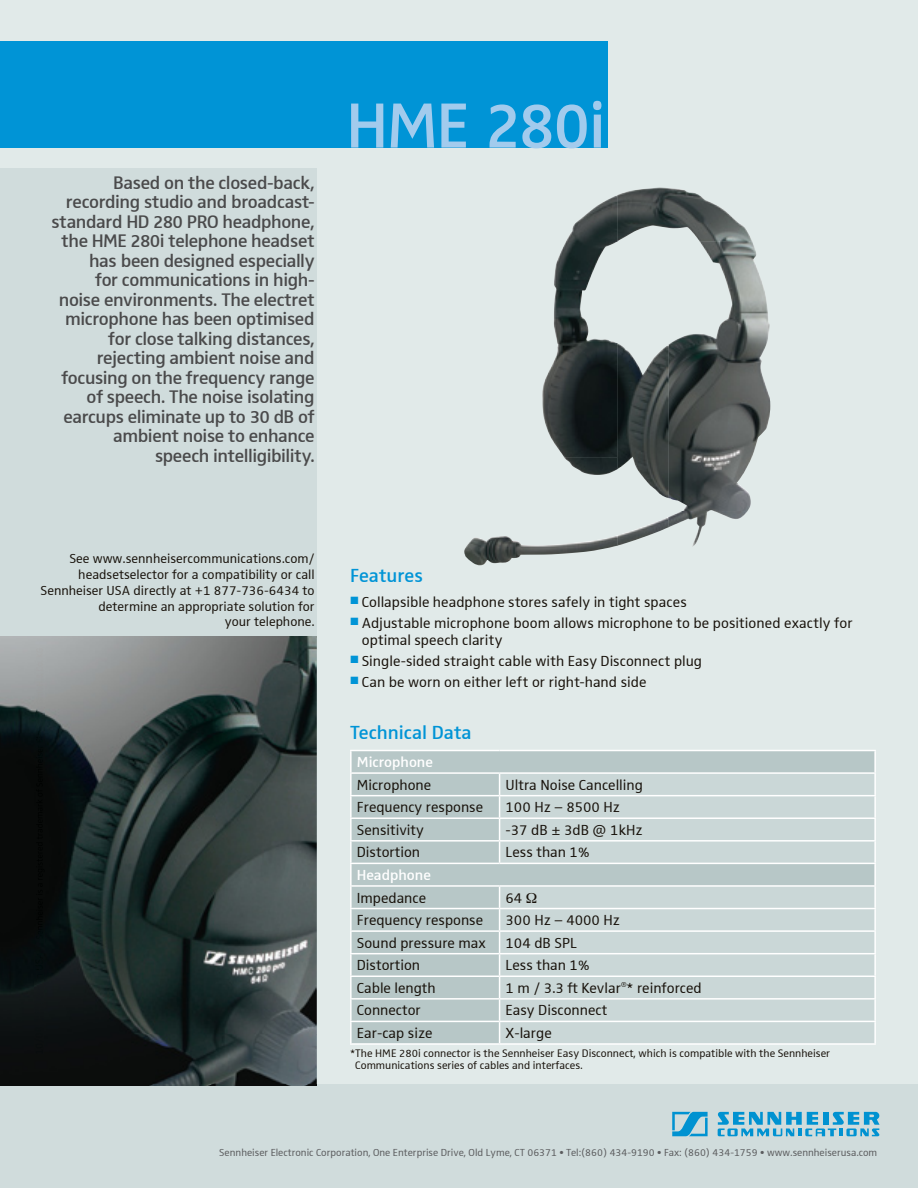
<style>
.page{position:relative;width:918px;height:1188px;background:#e1eae9}
.page>*{position:absolute;margin:0;border:0;box-sizing:border-box;transform-origin:0 0}
.t1{font:600 66px "Sennheiser";letter-spacing:-.03em;color:#a2cbed}
.t2{font:600 19.5px "Sennheiser";color:#0094d6}
.t3{font:600 18.75px/19.5px "Sennheiser";letter-spacing:-.02em;color:#4a4a4b;text-align:right}
.t4{font:15px/21px "Sennheiser";color:#18120b}
.t5{font:600 15px "Sennheiser";color:#fff}
.t6{font:13.5px/15.8px "Sennheiser";color:#18120b;text-align:right}
.t7{font:11.25px/12px "Sennheiser";color:#18120b}
.t8{font:10.5px "Sennheiser";color:#5b5c5e}
</style>
<div class="page">
<div style="left:0;top:41px;width:608px;height:107px;background:#0094d6"></div>
<div style="left:0;top:168px;width:317px;height:470px;background:#d0dcdc"></div>
<div style="left:0;top:1085px;width:918px;height:103px;background:#d0dcdc"></div>
<svg style="left:672px;top:1112px;width:36px;height:24px"></svg>
<svg style="left:718px;top:1112px;width:162px;height:24px"></svg>
<img style="left:542px;top:195px;width:75px;height:262px">
<img style="left:617px;top:188px;width:135px;height:54px">
<img style="left:668px;top:241px;width:102px;height:270px">
<img style="left:617px;top:343px;width:52px;height:203px">
<img style="left:515px;top:457px;width:103px;height:101px">
<img style="left:464px;top:536px;width:51px;height:29px">
<img style="left:668px;top:511px;width:80px;height:36px">
<div style="left:352px;top:751px;width:522px;height:292px;background:#b7c7c7"></div>
<svg style="left:500px;top:774px;width:374px;height:269px;background:#c9d6d6"></svg>
<hr style="left:350px;top:750px;width:150px;height:1px;background:#fff">
<hr style="left:350px;top:751px;width:2px;height:21px;background:#fff">
<hr style="left:500px;top:750px;width:376px;height:1px;background:#fff">
<hr style="left:874px;top:751px;width:2px;height:21px;background:#fff">
<hr style="left:350px;top:772px;width:150px;height:2px;background:#fff">
<hr style="left:350px;top:774px;width:2px;height:21px;background:#fff">
<hr style="left:500px;top:772px;width:376px;height:2px;background:#fff">
<hr style="left:874px;top:774px;width:2px;height:21px;background:#fff">
<hr style="left:350px;top:795px;width:150px;height:1px;background:#fff">
<hr style="left:350px;top:796px;width:2px;height:21px;background:#fff">
<hr style="left:500px;top:795px;width:376px;height:1px;background:#fff">
<hr style="left:874px;top:796px;width:2px;height:21px;background:#fff">
<hr style="left:350px;top:817px;width:150px;height:2px;background:#fff">
<hr style="left:350px;top:819px;width:2px;height:21px;background:#fff">
<hr style="left:500px;top:817px;width:376px;height:2px;background:#fff">
<hr style="left:874px;top:819px;width:2px;height:21px;background:#fff">
<hr style="left:350px;top:840px;width:150px;height:2px;background:#fff">
<hr style="left:350px;top:842px;width:2px;height:21px;background:#fff">
<hr style="left:500px;top:840px;width:376px;height:2px;background:#fff">
<svg style="left:499px;top:774px;width:1px;height:89px"></svg>
<hr style="left:874px;top:842px;width:2px;height:21px;background:#fff">
<hr style="left:350px;top:863px;width:150px;height:1px;background:#fff">
<hr style="left:350px;top:864px;width:2px;height:21px;background:#fff">
<hr style="left:500px;top:863px;width:376px;height:1px;background:#fff">
<hr style="left:874px;top:864px;width:2px;height:21px;background:#fff">
<hr style="left:350px;top:885px;width:150px;height:2px;background:#fff">
<hr style="left:350px;top:887px;width:2px;height:21px;background:#fff">
<hr style="left:500px;top:885px;width:376px;height:2px;background:#fff">
<hr style="left:874px;top:887px;width:2px;height:21px;background:#fff">
<hr style="left:350px;top:908px;width:150px;height:1px;background:#fff">
<hr style="left:350px;top:909px;width:2px;height:21px;background:#fff">
<hr style="left:500px;top:908px;width:376px;height:1px;background:#fff">
<hr style="left:874px;top:909px;width:2px;height:21px;background:#fff">
<hr style="left:350px;top:930px;width:150px;height:2px;background:#fff">
<hr style="left:350px;top:932px;width:2px;height:21px;background:#fff">
<hr style="left:500px;top:930px;width:376px;height:2px;background:#fff">
<hr style="left:874px;top:932px;width:2px;height:21px;background:#fff">
<hr style="left:350px;top:953px;width:150px;height:1px;background:#fff">
<hr style="left:350px;top:954px;width:2px;height:22px;background:#fff">
<hr style="left:500px;top:953px;width:376px;height:1px;background:#fff">
<hr style="left:874px;top:954px;width:2px;height:22px;background:#fff">
<hr style="left:350px;top:976px;width:150px;height:1px;background:#fff">
<hr style="left:350px;top:977px;width:2px;height:21px;background:#fff">
<hr style="left:500px;top:976px;width:376px;height:1px;background:#fff">
<hr style="left:874px;top:977px;width:2px;height:21px;background:#fff">
<hr style="left:350px;top:998px;width:150px;height:2px;background:#fff">
<hr style="left:350px;top:1000px;width:2px;height:21px;background:#fff">
<hr style="left:500px;top:998px;width:376px;height:2px;background:#fff">
<hr style="left:874px;top:1000px;width:2px;height:21px;background:#fff">
<hr style="left:350px;top:1021px;width:150px;height:1px;background:#fff">
<hr style="left:350px;top:1022px;width:2px;height:21px;background:#fff">
<hr style="left:500px;top:1021px;width:376px;height:1px;background:#fff">
<svg style="left:499px;top:887px;width:1px;height:156px"></svg>
<hr style="left:874px;top:1022px;width:2px;height:21px;background:#fff">
<hr style="left:350px;top:1043px;width:150px;height:2px;background:#fff">
<hr style="left:500px;top:1043px;width:376px;height:2px;background:#fff">
<img style="left:0;top:636px;width:317px;height:450px">
<img style="left:35px;top:648px;width:9px;height:406px">
<img style="left:36px;top:648px;width:8px;height:304px">
<svg style="left:527px;top:892px;width:10px;height:11px"></svg>
<p class="t3" style="left:52px;top:173px;width:265px">Based on the closed-back, recording studio and broadcast&shy;standard HD 280 PRO headphone, the HME 280i telephone headset has been designed especially<br>for communications in high&shy;noise environments. The electret microphone has been optimised for close talking distances, rejecting ambient noise and focusing on the frequency range of speech. The noise isolating earcups eliminate up to 30 dB of ambient noise to enhance<br>speech intelligibility.</p>
<p class="t6" style="left:41px;top:551px;width:276px">See www.sennheisercommunications.com/ headsetselector for a compatibility or call Sennheiser USA directly at +1 877-736-6434 to determine an appropriate solution for<br>your telephone.</p>
<h1 class="t1" style="left:346px;top:87px;width:261px">HME 280i</h1>
<h2 class="t2" style="left:350px;top:564px;width:74px">Features</h2>
<p class="t4" style="left:362px;top:591px;width:493px">Collapsible headphone stores safely in tight spaces<br>Adjustable microphone boom allows microphone to be positioned exactly for</p>
<p class="t4" style="left:362px;top:629px;width:342px">optimal speech clarity<br>Single-sided straight cable with Easy Disconnect plug<br>Can be worn on either left or right-hand side</p>
<h2 class="t2" style="left:350px;top:721px;width:123px">Technical Data</h2>
<p class="t5" style="left:357px;top:753px;width:78px">Microphone</p>
<p class="t4" style="left:357px;top:774px;width:76px">Microphone</p>
<p class="t4" style="left:506px;top:774px;width:139px">Ultra Noise Cancelling</p>
<p class="t4" style="left:357px;top:797px;width:128px">Frequency response</p>
<p class="t4" style="left:506px;top:797px;width:116px">100 Hz – 8500 Hz</p>
<p class="t4" style="left:357px;top:819px;width:69px">Sensitivity</p>
<p class="t4" style="left:506px;top:819px;width:139px">-37 dB ± 3dB @ 1kHz</p>
<p class="t4" style="left:357px;top:842px;width:65px">Distortion</p>
<p class="t4" style="left:506px;top:842px;width:86px">Less than 1%</p>
<p class="t5" style="left:357px;top:866px;width:76px">Headphone</p>
<p class="t4" style="left:357px;top:887px;width:71px">Impedance</p>
<p class="t4" style="left:506px;top:887px;width:18px">64</p>
<p class="t4" style="left:357px;top:910px;width:128px">Frequency response</p>
<p class="t4" style="left:506px;top:910px;width:116px">300 Hz – 4000 Hz</p>
<p class="t4" style="left:357px;top:932px;width:131px">Sound pressure max</p>
<p class="t4" style="left:506px;top:932px;width:73px">104 dB SPL</p>
<p class="t4" style="left:357px;top:955px;width:65px">Distortion</p>
<p class="t4" style="left:506px;top:955px;width:86px">Less than 1%</p>
<p class="t4" style="left:357px;top:977px;width:80px">Cable length</p>
<p class="t4" style="left:506px;top:977px;width:198px">1 m / 3.3 ft Kevlar<sup>®</sup>* reinforced</p>
<p class="t4" style="left:357px;top:1000px;width:66px">Connector</p>
<p class="t4" style="left:506px;top:1000px;width:103px">Easy Disconnect</p>
<p class="t4" style="left:357px;top:1022px;width:77px">Ear-cap size</p>
<p class="t4" style="left:506px;top:1022px;width:48px">X-large</p>
<p class="t7" style="left:355px;top:1048px;width:476px;text-indent:-5px">* The HME 280i connector is the Sennheiser Easy Disconnect, which is compatible with the Sennheiser<br>Communications series of cables and interfaces.</p>
<p class="t8" style="left:219px;top:1147px;width:659px">Sennheiser Electronic Corporation, One Enterprise Drive, Old Lyme, CT 06371 • Tel:(860) 434-9190 • Fax: (860) 434-1759 • www.sennheiserusa.com</p>
</div>
